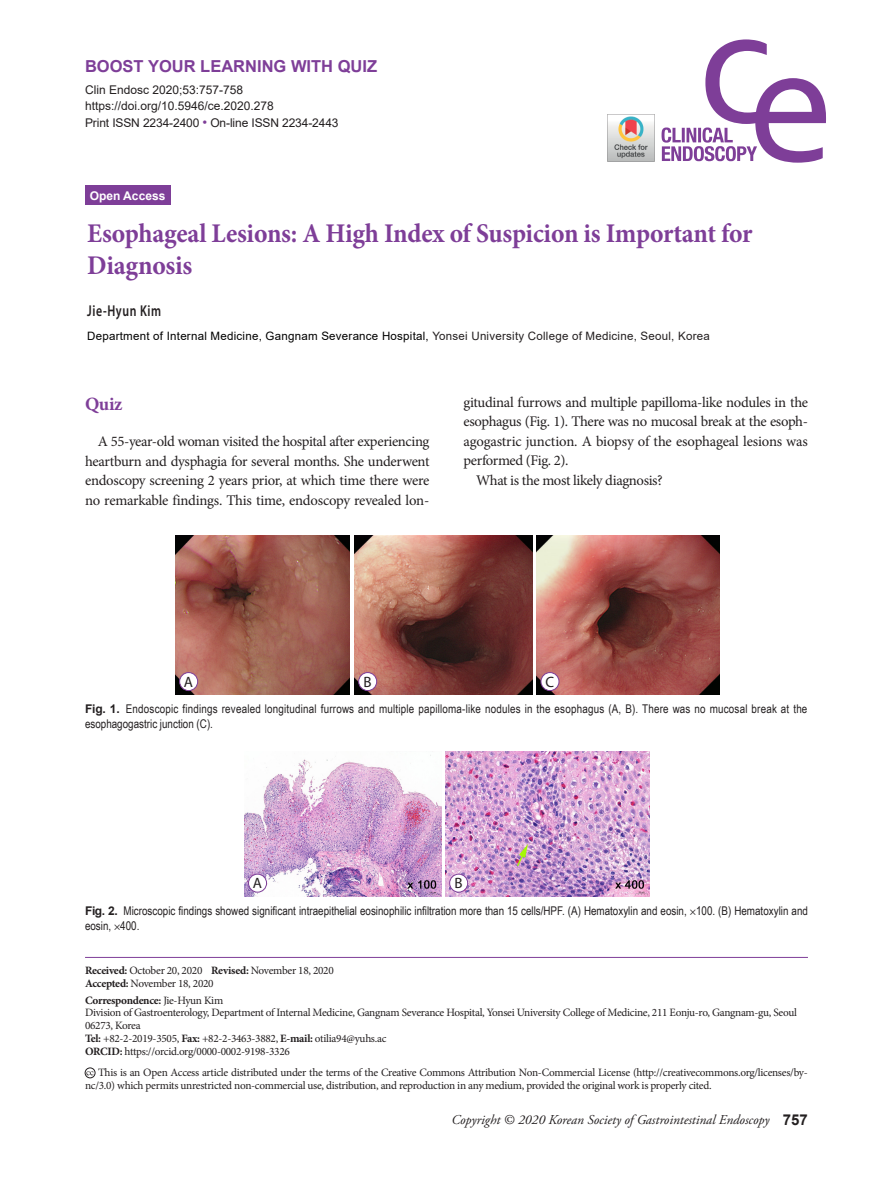
<style>
.page{position:relative;width:893px;height:1191px;background:#fff}
.page>*{position:absolute;margin:0;border:0;box-sizing:border-box;transform-origin:0 0}
.Main_Head{font:700 27px/32.4px "Minion Pro";letter-spacing:-.01em;color:#7e3e98;scale:.95 1}
.대제목{font:700 18.75px "Minion Pro";color:#7e3e98}
.ORIGINAL_ARTICLE{font:700 16.5px "Arial";color:#7e3e98}
.저자명{font:600 15.75px "Myriad Pro";letter-spacing:.05em;color:#231f20;scale:.75 1}
.그림_ABC{font:15px "Myriad Pro";color:#231f20}
.본문{font:14.7px/19.5px "Minion Pro";letter-spacing:-.02em;color:#231f20;text-align:justify}
.t1{font:italic 13.5px "Adobe Garamond Pro";color:#231f20}
.그림제목{font:12px/15px "Arial Narrow";color:#231f20}
.ORIGINAL_ARTICLE-내{font:12px "Arial";color:#231f20}
.Open_Access{font:700 12px "Arial";color:#fff}
.저자명_내용{font:11.55px "Arial";letter-spacing:.02em;color:#000}
.본문_밑_저자소개{font:11.25px/12.8px "Minion Pro";letter-spacing:-.025em;color:#231f20}
.본문_밑_저자소개2{font:11.25px/12.8px "Minion Pro";letter-spacing:-.025em;color:#231f20}
.s1{font-size:13.5px;color:#7e3e98}
.s2{color:#231f20}
.s3{font-family:"Arial";font-weight:700}
.s4{font-family:"Myriad Pro";font-size:10.5px}
.s5{font-weight:700}
.s6{font-family:"Arial";font-weight:700;font-style:normal;font-size:15px}
</style>
<div class="page">
<svg style="left:661px;top:39px;width:165px;height:124px"></svg>
<div style="left:85px;top:186px;width:85px;height:19px;background:#7e3e98"></div>
<div style="left:85px;top:1067px;width:10px;height:11px;border:1px solid #231f20;border-radius:50%"></div>
<svg style="left:86px;top:1071px;width:8px;height:4px"></svg>
<hr style="left:85px;top:957px;width:723px;height:1px;background:#7e3e98">
<img style="left:175px;top:536px;width:175px;height:158px">
<img style="left:354px;top:536px;width:179px;height:158px">
<img style="left:537px;top:536px;width:182px;height:158px">
<div style="left:180px;top:672px;width:18px;height:18px;background:#fff;border-radius:50%"></div>
<div style="left:179px;top:672px;width:19px;height:19px;border:1px solid #7e3e98;border-radius:50%"></div>
<div style="left:541px;top:672px;width:18px;height:18px;background:#fff;border-radius:50%"></div>
<div style="left:541px;top:672px;width:18px;height:19px;border:1px solid #7e3e98;border-radius:50%"></div>
<div style="left:359px;top:672px;width:18px;height:18px;background:#fff;border-radius:50%"></div>
<div style="left:358px;top:672px;width:19px;height:19px;border:1px solid #7e3e98;border-radius:50%"></div>
<img style="left:446px;top:751px;width:204px;height:145px">
<img style="left:245px;top:755px;width:196px;height:141px">
<div style="left:249px;top:874px;width:18px;height:18px;background:#fff;border-radius:50%"></div>
<div style="left:248px;top:874px;width:19px;height:18px;border:1px solid #7e3e98;border-radius:50%"></div>
<div style="left:450px;top:874px;width:18px;height:18px;background:#fff;border-radius:50%"></div>
<div style="left:449px;top:874px;width:19px;height:18px;border:1px solid #7e3e98;border-radius:50%"></div>
<img style="left:608px;top:116px;width:46px;height:46px">
<p class="ORIGINAL_ARTICLE" style="left:85px;top:55px;width:294px">BOOST YOUR LEARNING WITH QUIZ</p>
<p class="ORIGINAL_ARTICLE-내" style="left:85px;top:82px;width:160px">Clin Endosc 2020;53:757-758</p>
<p class="ORIGINAL_ARTICLE-내" style="left:85px;top:98px;width:190px">https://doi.org/10.5946/ce.2020.278</p>
<p class="ORIGINAL_ARTICLE-내" style="left:85px;top:114px;width:255px">Print ISSN 2234-2400 <span class="s1">•</span> On-line ISSN 2234-2443</p>
<p class="Open_Access" style="left:90px;top:187px;width:77px">Open Access</p>
<p class="Main_Head" style="left:87px;top:217px;width:702px">Esophageal Lesions: A High Index of Suspicion is Important for<br>Diagnosis</p>
<p class="저자명" style="left:87px;top:300px;width:100px">Jie-Hyun Kim</p>
<p class="저자명_내용" style="left:87px;top:328px;width:624px">Department of Internal Medicine, Gangnam Severance Hospital, <span class="s2">Yonsei University College of Medicine, Seoul, Korea</span></p>
<p class="대제목" style="left:85px;top:391px;width:39px">Quiz</p>
<p class="본문" style="left:85px;top:432px;width:346px;text-indent:13px">A 55-year-old woman visited the hospital after experiencing heartburn and dysphagia for several months. She underwent endoscopy screening 2 years prior, at which time there were no remarkable findings. This time, endoscopy revealed lon-</p>
<p class="본문" style="left:463px;top:392px;width:346px">gitudinal furrows and multiple papilloma-like nodules in the esophagus (Fig. 1). There was no mucosal break at the esoph&shy;agogastric junction. A biopsy of the esophageal lesions was performed (Fig. 2).</p>
<p class="본문" style="left:476px;top:470px;width:188px">What is the most likely diagnosis?</p>
<p class="그림_ABC" style="left:184px;top:672px;width:11px">A</p>
<p class="그림_ABC" style="left:363px;top:672px;width:10px">B</p>
<p class="그림_ABC" style="left:545px;top:672px;width:10px">C</p>
<p class="그림제목" style="left:85px;top:701px;width:724px"><span class="s3">Fig. 1.</span> Endoscopic findings revealed longitudinal furrows and multiple papilloma-like nodules in the esophagus (A, B). There was no mucosal break at the esophagogastric junction (C).</p>
<p class="그림_ABC" style="left:253px;top:874px;width:11px">A</p>
<p class="그림_ABC" style="left:454px;top:874px;width:10px">B</p>
<p class="그림제목" style="left:85px;top:903px;width:724px"><span class="s3">Fig. 2.</span> Microscopic findings showed significant intraepithelial eosinophilic infiltration more than 15 cells/HPF. (A) Hematoxylin and eosin, <span class="s4">×</span>100. (B) Hematoxylin and eosin, <span class="s4">×</span>400.</p>
<p class="본문_밑_저자소개" style="left:85px;top:964px;width:250px"><span class="s5">Received:</span> October 20, 2020 <span class="s5">Revised:</span> November 18, 2020<br><span class="s5">Accepted:</span> November 18, 2020</p>
<p class="본문_밑_저자소개" style="left:85px;top:993px;width:714px"><span class="s5">Correspondence:</span> Jie-Hyun Kim<br>Division of Gastroenterology, Department of Internal Medicine, Gangnam Severance Hospital, Yonsei University College of Medicine, 211 Eonju-ro, Gangnam-gu, Seoul 06273, Korea<br><span class="s5">Tel:</span> +82-2-2019-3505, <span class="s5">Fax:</span> +82-2-3463-3882, <span class="s5">E-mail:</span> otilia94@yuhs.ac<br><span class="s5">ORCID:</span> https://orcid.org/0000-0002-9198-3326</p>
<p class="본문_밑_저자소개2" style="left:85px;top:1066px;width:724px;text-indent:13px">This is an Open Access article distributed under the terms of the Creative Commons Attribution Non-Commercial License (http://creativecommons.org/licenses/by&shy;nc/3.0) which permits unrestricted non-commercial use, distribution, and reproduction in any medium, provided the original work is properly cited.</p>
<p class="t1" style="left:451px;top:1111px;width:358px">Copyright © 2020 Korean Society of Gastrointestinal Endoscopy <span class="s6">757</span></p>
</div>
